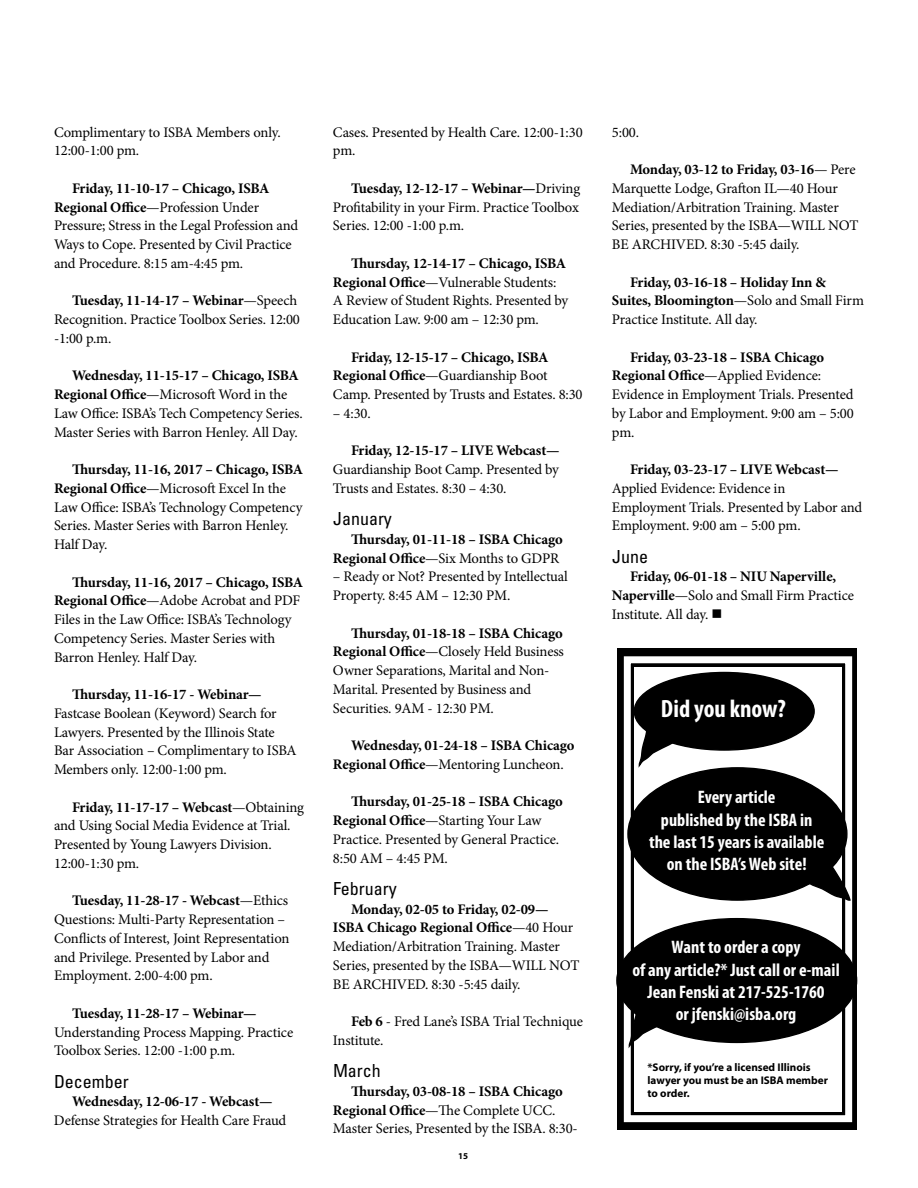
<style>
.page{position:relative;width:918px;height:1188px;background:#fff}
.page>*{position:absolute;margin:0;border:0;box-sizing:border-box;transform-origin:0 0}
.t1{font:700 condensed 25.05px "Myriad Pro";color:#fff}
.t2{font:700 condensed 18.15px/22.4px "Myriad Pro";color:#fff;text-align:center}
.t3{font:condensed 18px "Univers LT Std";color:#000}
.t4{font:14.7px/18.8px "Minion Pro";letter-spacing:-.01em;color:#000}
.t5{font:700 14.7px/18.8px "Minion Pro";letter-spacing:-.01em;color:#000}
.t6{font:700 11.1px/13.4px "Myriad Pro";color:#000}
.t7{font:700 9px "Myriad Pro";color:#000}
.s1{font-weight:700}
.s2{font-weight:400}
</style>
<div class="page">
<div style="left:618px;top:648px;width:239px;height:482px;background:#000"></div>
<svg style="left:623px;top:656px;width:230px;height:467px;background:#d8d8d8"></svg>
<div style="left:638px;top:670px;width:200px;height:438px;border:7px solid #fff"></div>
<div style="left:634px;top:672px;width:180px;height:78px;background:#000;border-radius:50%"></div>
<svg style="left:638px;top:723px;width:48px;height:46px"></svg>
<div style="left:628px;top:768px;width:219px;height:132px;background:#000;border-radius:50%"></div>
<svg style="left:805px;top:854px;width:47px;height:47px"></svg>
<div style="left:617px;top:919px;width:240px;height:123px;background:#000;border-radius:50%"></div>
<svg style="left:628px;top:1007px;width:48px;height:42px"></svg>
<p class="t4" style="left:54px;top:123px;width:228px">Complimentary to ISBA Members only.<br>12:00-1:00 pm.</p>
<p class="t4" style="left:54px;top:179px;width:246px;text-indent:18px"><span class="s1">Friday, 11-10-17 – Chicago, ISBA Regional Office</span>—Profession Under Pressure; Stress in the Legal Profession and Ways to Cope. Presented by Civil Practice and Procedure. 8:15 am-4:45 pm.</p>
<p class="t4" style="left:54px;top:291px;width:248px;text-indent:18px"><span class="s1">Tuesday, 11-14-17 – Webinar</span>—Speech<br>Recognition. Practice Toolbox Series. 12:00 -1:00 p.m.</p>
<p class="t4" style="left:54px;top:366px;width:250px;text-indent:18px"><span class="s1">Wednesday, 11-15-17 – Chicago, ISBA Regional Office</span>—Microsoft Word in the Law Office: ISBA’s Tech Competency Series.<br>Master Series with Barron Henley. All Day.</p>
<p class="t4" style="left:54px;top:460px;width:251px;text-indent:18px"><span class="s1">Thursday, 11-16, 2017 – Chicago, ISBA Regional Office</span>—Microsoft Excel In the Law Office: ISBA’s Technology Competency Series. Master Series with Barron Henley.<br>Half Day.</p>
<p class="t4" style="left:54px;top:573px;width:251px;text-indent:18px"><span class="s1">Thursday, 11-16, 2017 – Chicago, ISBA Regional Office</span>—Adobe Acrobat and PDF Files in the Law Office: ISBA’s Technology Competency Series. Master Series with Barron Henley. Half Day.</p>
<p class="t5" style="left:72px;top:685px;width:191px">Thursday, 11-16-17 - Webinar—</p>
<p class="t4" style="left:54px;top:704px;width:244px">Fastcase Boolean (Keyword) Search for Lawyers. Presented by the Illinois State Bar Association – Complimentary to ISBA Members only. 12:00-1:00 pm.</p>
<p class="t4" style="left:54px;top:798px;width:252px;text-indent:18px"><span class="s1">Friday, 11-17-17 – Webcast</span>—Obtaining and Using Social Media Evidence at Trial.<br>Presented by Young Lawyers Division.<br>12:00-1:30 pm.</p>
<p class="t4" style="left:54px;top:891px;width:237px;text-indent:18px"><span class="s1">Tuesday, 11-28-17 - Webcast</span>—Ethics Questions: Multi-Party Representation – Conflicts of Interest, Joint Representation and Privilege. Presented by Labor and Employment. 2:00-4:00 pm.</p>
<p class="t5" style="left:72px;top:1004px;width:186px">Tuesday, 11-28-17 – Webinar—</p>
<p class="t4" style="left:54px;top:1023px;width:241px">Understanding Process Mapping. Practice<br>Toolbox Series. 12:00 -1:00 p.m.</p>
<p class="t3" style="left:54px;top:1070px;width:76px">December</p>
<p class="t5" style="left:72px;top:1092px;width:202px">Wednesday, 12-06-17 - Webcast—</p>
<p class="t4" style="left:54px;top:1111px;width:234px">Defense Strategies for Health Care Fraud</p>
<p class="t4" style="left:333px;top:123px;width:251px">Cases. Presented by Health Care. 12:00-1:30 pm.</p>
<p class="t4" style="left:333px;top:179px;width:249px;text-align:justify;text-indent:18px"><span class="s1">Tuesday, 12-12-17 – Webinar—</span>Driving Profitability in your Firm. Practice Toolbox Series. 12:00 -1:00 p.m.</p>
<p class="t4" style="left:333px;top:254px;width:237px;text-indent:18px"><span class="s1">Thursday, 12-14-17 – Chicago, ISBA Regional Office</span>—Vulnerable Students:<br>A Review of Student Rights. Presented by Education Law. 9:00 am – 12:30 pm.</p>
<p class="t4" style="left:333px;top:348px;width:251px;text-indent:18px"><span class="s1">Friday, 12-15-17 – Chicago, ISBA<br>Regional Office</span>—Guardianship Boot<br>Camp. Presented by Trusts and Estates. 8:30</p>
<p class="t4" style="left:333px;top:404px;width:39px">– 4:30.</p>
<p class="t5" style="left:351px;top:441px;width:210px">Friday, 12-15-17 – LIVE Webcast—</p>
<p class="t4" style="left:333px;top:460px;width:228px">Guardianship Boot Camp. Presented by<br>Trusts and Estates. 8:30 – 4:30.</p>
<p class="t3" style="left:333px;top:507px;width:60px">January</p>
<p class="t5" style="left:333px;top:530px;width:231px;text-align:right">Thursday, 01-11-18 – ISBA Chicago<br>Regional Office<span class="s2">—Six Months to GDPR</span></p>
<p class="t4" style="left:333px;top:567px;width:237px">– Ready or Not? Presented by Intellectual<br>Property. 8:45 AM – 12:30 PM.</p>
<p class="t4" style="left:333px;top:624px;width:232px;text-indent:18px"><span class="s1">Thursday, 01-18-18 – ISBA Chicago Regional Office</span>—Closely Held Business Owner Separations, Marital and Non-Marital. Presented by Business and Securities. 9AM - 12:30 PM.</p>
<p class="t5" style="left:333px;top:736px;width:243px;text-indent:18px">Wednesday, 01-24-18 – ISBA Chicago<br>Regional Office<span class="s2">—Mentoring Luncheon.</span></p>
<p class="t4" style="left:333px;top:792px;width:231px;text-indent:18px"><span class="s1">Thursday, 01-25-18 – ISBA Chicago<br>Regional Office</span>—Starting Your Law<br>Practice. Presented by General Practice.<br>8:50 AM – 4:45 PM.</p>
<p class="t3" style="left:333px;top:877px;width:65px">February</p>
<p class="t4" style="left:333px;top:900px;width:248px;text-indent:18px"><span class="s1">Monday, 02-05 to Friday, 02-09— ISBA Chicago Regional Office</span>—40 Hour Mediation/Arbitration Training. Master Series, presented by the ISBA—WILL NOT BE ARCHIVED. 8:30 -5:45 daily.</p>
<p class="t4" style="left:333px;top:1012px;width:252px;text-indent:18px"><span class="s1">Feb 6</span> - Fred Lane’s ISBA Trial Technique<br>Institute.</p>
<p class="t3" style="left:333px;top:1059px;width:49px">March</p>
<p class="t4" style="left:333px;top:1082px;width:246px;text-indent:18px"><span class="s1">Thursday, 03-08-18 – ISBA Chicago<br>Regional Office</span>—The Complete UCC.<br>Master Series, Presented by the ISBA. 8:30-</p>
<p class="t7" style="left:458px;top:1150px;width:11px">15</p>
<p class="t4" style="left:612px;top:123px;width:29px">5:00.</p>
<p class="t4" style="left:612px;top:160px;width:248px;text-indent:18px"><span class="s1">Monday, 03-12 to Friday, 03-16</span>— Pere Marquette Lodge, Grafton IL—40 Hour Mediation/Arbitration Training. Master Series, presented by the ISBA—WILL NOT BE ARCHIVED. 8:30 -5:45 daily.</p>
<p class="t5" style="left:612px;top:272px;width:254px;text-indent:18px">Friday, 03-16-18 – Holiday Inn &amp;<br>Suites, Bloomington<span class="s2">—Solo and Small Firm<br>Practice Institute. All day.</span></p>
<p class="t4" style="left:612px;top:348px;width:243px;text-indent:18px"><span class="s1">Friday, 03-23-18 – ISBA Chicago<br>Regional Office</span>—Applied Evidence:<br>Evidence in Employment Trials. Presented by Labor and Employment. 9:00 am – 5:00 pm.</p>
<p class="t5" style="left:630px;top:460px;width:210px">Friday, 03-23-17 – LIVE Webcast—</p>
<p class="t4" style="left:612px;top:479px;width:252px">Applied Evidence: Evidence in<br>Employment Trials. Presented by Labor and<br>Employment. 9:00 am – 5:00 pm.</p>
<p class="t3" style="left:612px;top:545px;width:37px">June</p>
<p class="t4" style="left:612px;top:567px;width:243px;text-indent:18px"><span class="s1">Friday, 06-01-18 – NIU Naperville,<br>Naperville</span>—Solo and Small Firm Practice<br>Institute. All day. ■</p>
<h1 class="t1" style="left:661px;top:693px;width:127px">Did you know?</h1>
<p class="t2" style="left:649px;top:786px;width:177px">Every article<br>published by the ISBA in the last 15 years is available on the ISBA’s Web site!</p>
<p class="t2" style="left:632px;top:936px;width:209px">Want to order a copy<br>of any article?* Just call or e-mail<br>Jean Fenski at 217-525-1760<br>or jfenski@isba.org</p>
<p class="t6" style="left:648px;top:1060px;width:182px">*Sorry, if you’re a licensed Illinois lawyer you must be an ISBA member to order.</p>
</div>
